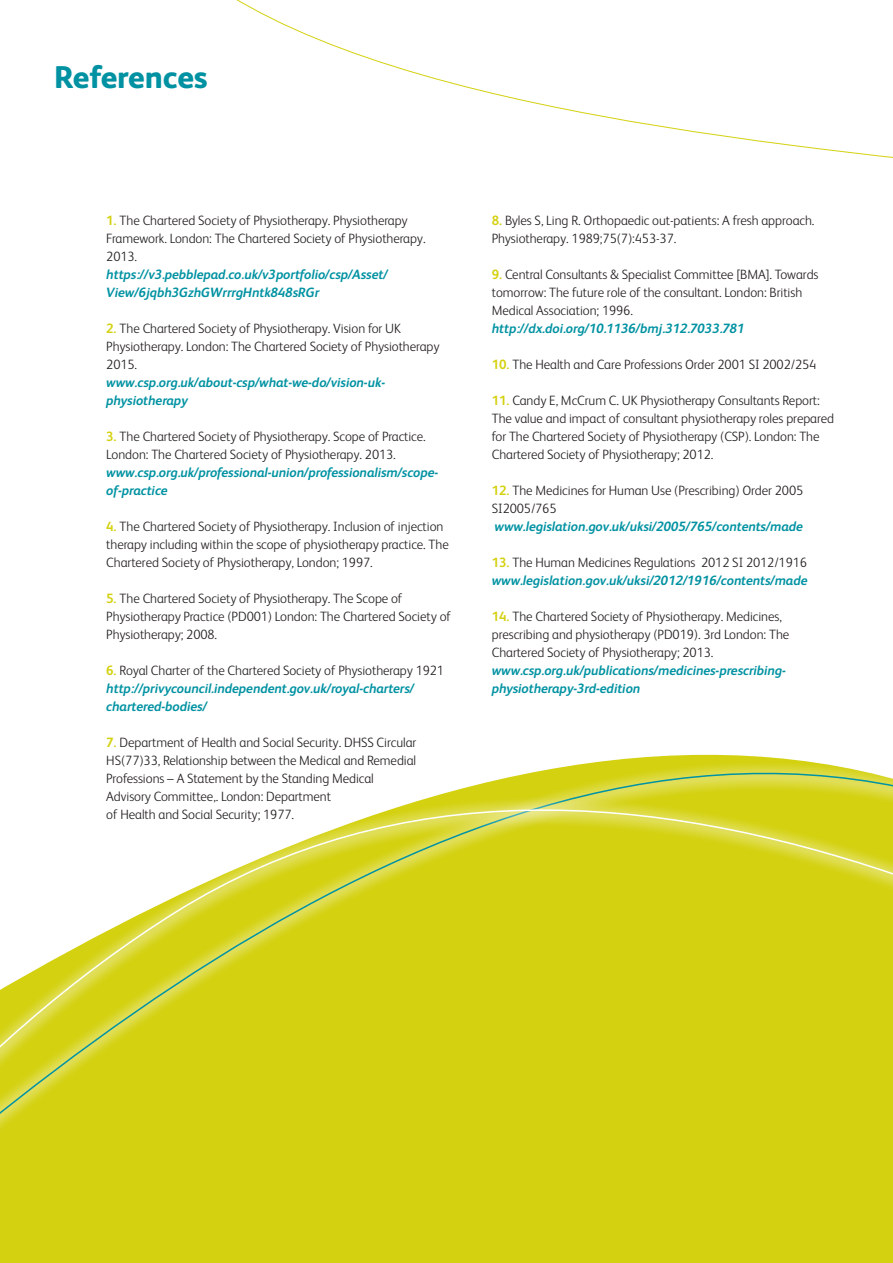
<style>
.page{position:relative;width:893px;height:1263px;background:#fff}
.page>*{position:absolute;margin:0;border:0;box-sizing:border-box;transform-origin:0 0}
.t1{font:800 31.5px "FS Albert";color:#0092a2}
.body_text{font:300 13.5px/18px "FS Albert";letter-spacing:-.005em;color:#231f20}
.body_text-2{font:italic 700 13.5px/18px "FS Albert";letter-spacing:-.005em;color:#0092a2}
.s1{font-weight:700;color:#d4d110}
.s2{font-weight:700;font-style:italic;color:#0092a2}
</style>
<div class="page">
<svg style="left:0;top:754px;width:893px;height:509px;background:#d9d735"></svg>
<svg style="left:236px;top:0;width:657px;height:158px"></svg>
<p class="t1" style="left:54px;top:54px;width:155px">References</p>
<p class="body_text" style="left:106px;top:211px;width:321px"><span class="s1">1.</span> The Chartered Society of Physiotherapy. Physiotherapy Framework. London: The Chartered Society of Physiotherapy.<br>2013.<br><span class="s2">https://v3.pebblepad.co.uk/v3portfolio/csp/Asset/ View/6jqbh3GzhGWrrrgHntk848sRGr</span></p>
<p class="body_text" style="left:106px;top:319px;width:335px"><span class="s1">2.</span> The Chartered Society of Physiotherapy. Vision for UK Physiotherapy. London: The Chartered Society of Physiotherapy 2015.<br><span class="s2">www.csp.org.uk/about-csp/what-we-do/vision-uk&shy;physiotherapy</span></p>
<p class="body_text" style="left:106px;top:427px;width:321px"><span class="s1">3.</span> The Chartered Society of Physiotherapy. Scope of Practice.<br>London: The Chartered Society of Physiotherapy. 2013.</p>
<p class="body_text-2" style="left:106px;top:463px;width:333px">www.csp.org.uk/professional-union/professionalism/scope&shy;of-practice</p>
<p class="body_text" style="left:106px;top:517px;width:344px"><span class="s1">4.</span> The Chartered Society of Physiotherapy. Inclusion of injection therapy including within the scope of physiotherapy practice. The<br>Chartered Society of Physiotherapy, London; 1997.</p>
<p class="body_text" style="left:106px;top:589px;width:346px"><span class="s1">5.</span> The Chartered Society of Physiotherapy. The Scope of<br>Physiotherapy Practice (PD001) London: The Chartered Society of<br>Physiotherapy; 2008.</p>
<p class="body_text" style="left:106px;top:661px;width:339px"><span class="s1">6.</span> Royal Charter of the Chartered Society of Physiotherapy 1921</p>
<p class="body_text-2" style="left:106px;top:679px;width:309px">http://privycouncil.independent.gov.uk/royal-charters/ chartered-bodies/</p>
<p class="body_text" style="left:106px;top:733px;width:312px"><span class="s1">7.</span> Department of Health and Social Security. DHSS Circular HS(77)33, Relationship between the Medical and Remedial Professions – A Statement by the Standing Medical Advisory Committee,. London: Department<br>of Health and Social Security; 1977.</p>
<p class="body_text" style="left:492px;top:211px;width:324px"><span class="s1">8.</span> Byles S, Ling R. Orthopaedic out-patients: A fresh approach.<br>Physiotherapy. 1989;75(7):453-37.</p>
<p class="body_text" style="left:492px;top:265px;width:328px"><span class="s1">9.</span> Central Consultants &amp; Specialist Committee [BMA]. Towards tomorrow: The future role of the consultant. London: British Medical Association; 1996. <span class="s2">http://dx.doi.org/10.1136/bmj.312.7033.781</span></p>
<p class="body_text" style="left:492px;top:355px;width:326px"><span class="s1">10.</span> The Health and Care Professions Order 2001 SI 2002/254</p>
<p class="body_text" style="left:492px;top:391px;width:344px"><span class="s1">11.</span> Candy E, McCrum C. UK Physiotherapy Consultants Report:<br>The value and impact of consultant physiotherapy roles prepared for The Chartered Society of Physiotherapy (CSP). London: The Chartered Society of Physiotherapy; 2012.</p>
<p class="body_text" style="left:492px;top:481px;width:313px"><span class="s1">12.</span> The Medicines for Human Use (Prescribing) Order 2005<br>SI2005/765 <span class="s2">www.legislation.gov.uk/uksi/2005/765/contents/made</span></p>
<p class="body_text" style="left:492px;top:553px;width:317px"><span class="s1">13.</span> The Human Medicines Regulations 2012 SI 2012/1916</p>
<p class="body_text-2" style="left:492px;top:571px;width:317px">www.legislation.gov.uk/uksi/2012/1916/contents/made</p>
<p class="body_text" style="left:492px;top:607px;width:299px"><span class="s1">14.</span> The Chartered Society of Physiotherapy. Medicines, prescribing and physiotherapy (PD019). 3rd London: The Chartered Society of Physiotherapy; 2013. <span class="s2">www.csp.org.uk/publications/medicines-prescribing&shy;physiotherapy-3rd-edition</span></p>
</div>
